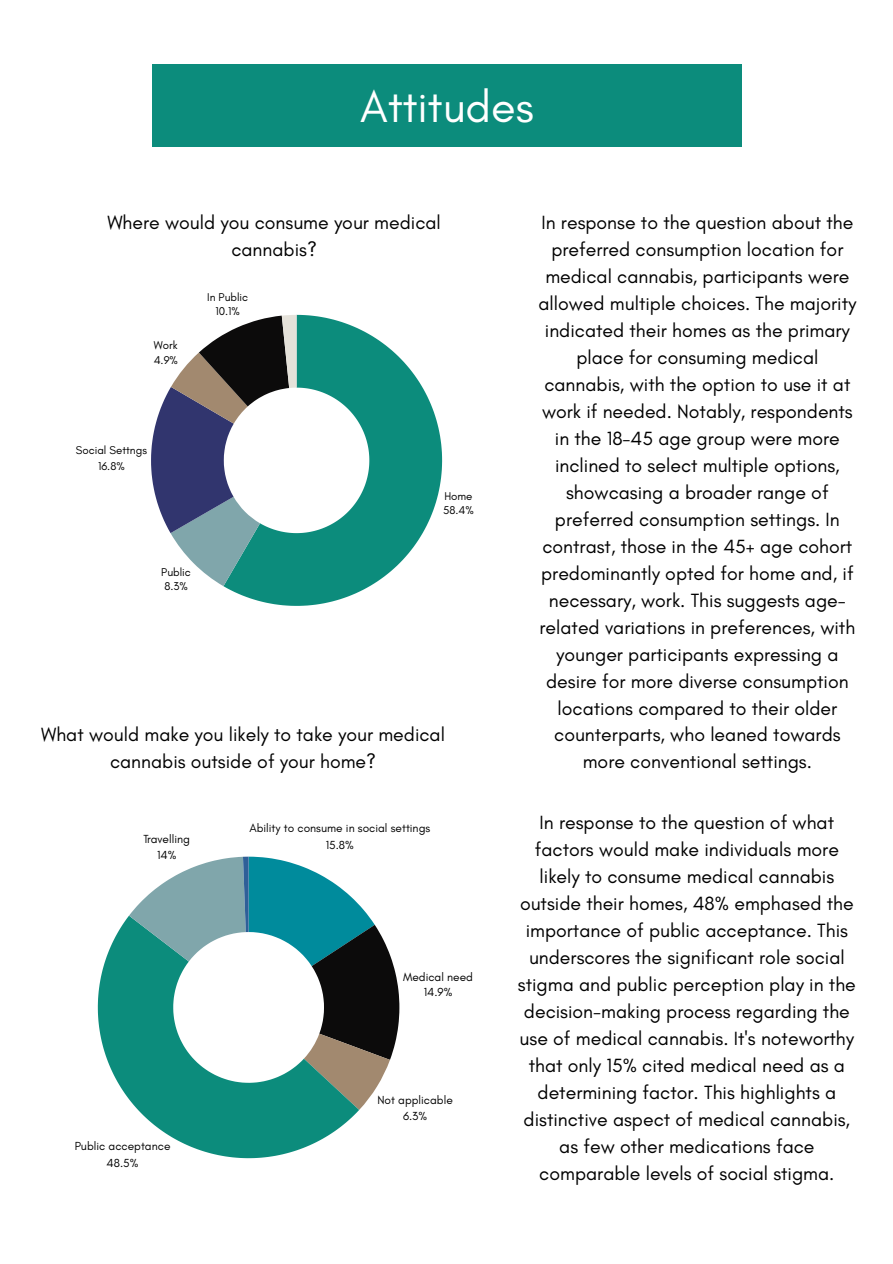
<style>
.page{position:relative;width:893px;height:1264px;background:#fff}
.page>*{position:absolute;margin:0;border:0;box-sizing:border-box;transform-origin:0 0}
.t1{font:45px "Glacial Indifference";color:#fff}
.t2{font:19.5px/27px "Glacial Indifference";color:#000;text-align:center}
.t3{font:11.85px/16.4px "Glacial Indifference";color:#000;text-align:center}
.t4{font:11.55px/14.5px "Glacial Indifference";color:#000}
</style>
<div class="page">
<div style="left:152px;top:65px;width:589px;height:82px;background:#0c8c7c"></div>
<svg style="left:223px;top:315px;width:219px;height:291px;fill:#0c8c7c"></svg>
<svg style="left:151px;top:315px;width:145px;height:271px"></svg>
<svg style="left:98px;top:915px;width:261px;height:243px;fill:#0c8c7c"></svg>
<svg style="left:129px;top:856px;width:270px;height:253px"></svg>
<h1 class="t1" style="left:360px;top:79px;width:175px">Attitudes</h1>
<p class="t2" style="left:107px;top:208px;width:335px">Where would you consume your medical cannabis?</p>
<p class="t4" style="left:154px;top:337px;width:26px">Work<br>4.9%</p>
<p class="t4" style="left:207px;top:289px;width:43px;text-align:center">In Public<br>10.1%</p>
<p class="t4" style="left:76px;top:442px;width:73px;line-height:15.9px;text-align:center">Social Settngs<br>16.8%</p>
<p class="t4" style="left:161px;top:564px;width:31px">Public<br>8.3%</p>
<p class="t4" style="left:443px;top:488px;width:32px;line-height:14.1px">Home<br>58.4%</p>
<p class="t2" style="left:41px;top:721px;width:405px">What would make you likely to take your medical cannabis outside of your home?</p>
<p class="t3" style="left:143px;top:830px;width:48px">Travelling<br>14%</p>
<p class="t3" style="left:75px;top:1137px;width:97px">Public acceptance<br>48.5%</p>
<p class="t3" style="left:249px;top:820px;width:182px">Ability to consume in social settings<br>15.8%</p>
<p class="t3" style="left:403px;top:969px;width:71px;line-height:15.1px">Medical need<br>14.9%</p>
<p class="t3" style="left:377px;top:1091px;width:77px">Not applicable<br>6.3%</p>
<p class="t2" style="left:538px;top:208px;width:319px">In response to the question about the preferred consumption location for medical cannabis, participants were allowed multiple choices. The majority indicated their homes as the primary place for consuming medical cannabis, with the option to use it at work if needed. Notably, respondents in the 18-45 age group were more inclined to select multiple options, showcasing a broader range of preferred consumption settings. In contrast, those in the 45+ age cohort predominantly opted for home and, if necessary, work. This suggests age&shy;related variations in preferences, with younger participants expressing a desire for more diverse consumption locations compared to their older counterparts, who leaned towards more conventional settings.</p>
<p class="t2" style="left:518px;top:808px;width:339px">In response to the question of what factors would make individuals more likely to consume medical cannabis outside their homes, 48% emphased the importance of public acceptance. This underscores the significant role social stigma and public perception play in the decision-making process regarding the use of medical cannabis. It's noteworthy that only 15% cited medical need as a determining factor. This highlights a distinctive aspect of medical cannabis, as few other medications face comparable levels of social stigma.</p>
</div>
